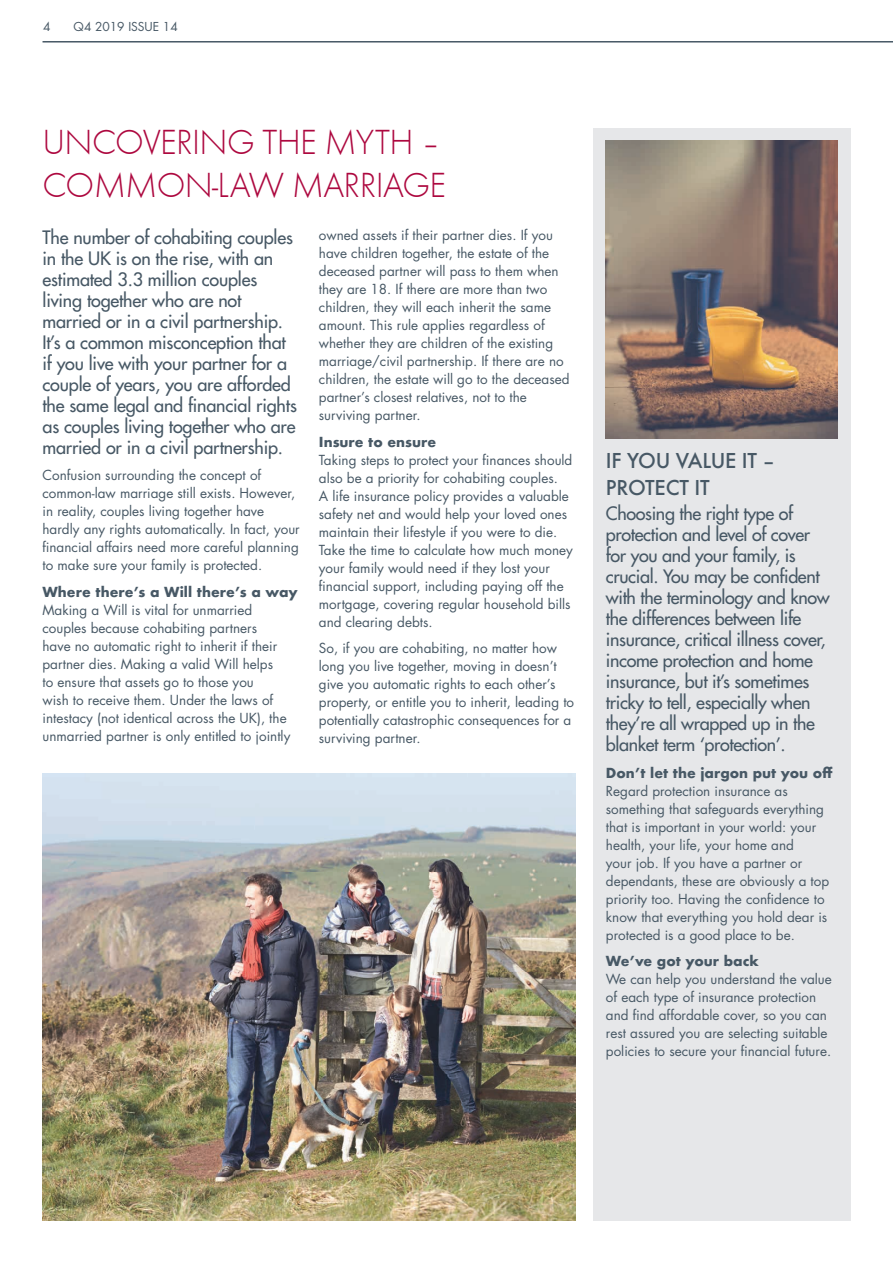
<style>
.page{position:relative;width:893px;height:1263px;background:#fff}
.page>*{position:absolute;margin:0;border:0;box-sizing:border-box;transform-origin:0 0}
.t1{font:36px/43.2px "Futura T Light";letter-spacing:-.02em;color:#ad083f}
.t2{font:500 22.5px/27px "Futura T";letter-spacing:-.005em;color:#475865}
.t3{font:18px/21px "Futura";letter-spacing:-.01em;color:#475865}
.t4{font:13.5px/18px "Futura";color:#475865}
.t5{font:700 13.5px "Futura";color:#475865}
.t6{font:12px "Futura";color:#475865}
</style>
<div class="page">
<hr style="left:43px;top:41px;width:850px;height:2px;background:#475865">
<img style="left:43px;top:774px;width:532px;height:446px">
<div style="left:593px;top:128px;width:257px;height:1092px;background:#e6e7e9"></div>
<img style="left:606px;top:140px;width:232px;height:298px">
<p class="t6" style="left:43px;top:18px;width:9px">4</p>
<p class="t6" style="left:74px;top:18px;width:106px">Q4 2019 ISSUE 14</p>
<h1 class="t1" style="left:43px;top:121px;width:405px">UNCOVERING THE MYTH –<br>COMMON-LAW MARRIAGE</h1>
<p class="t3" style="left:43px;top:227px;width:256px">The number of cohabiting couples in the UK is on the rise, with an estimated 3.3 million couples living together who are not married or in a civil partnership.<br>It’s a common misconception that if you live with your partner for a couple of years, you are afforded the same legal and financial rights as couples living together who are married or in a civil partnership.</p>
<p class="t4" style="left:43px;top:466px;width:259px">Confusion surrounding the concept of common-law marriage still exists. However, in reality, couples living together have hardly any rights automatically. In fact, your financial affairs need more careful planning to make sure your family is protected.</p>
<p class="t5" style="left:43px;top:582px;width:257px">Where there’s a Will there’s a way</p>
<p class="t4" style="left:43px;top:601px;width:249px">Making a Will is vital for unmarried couples because cohabiting partners<br>have no automatic right to inherit if their partner dies. Making a valid Will helps<br>to ensure that assets go to those you<br>wish to receive them. Under the laws of intestacy (not identical across the UK), the unmarried partner is only entitled to jointly</p>
<p class="t4" style="left:319px;top:226px;width:252px">owned assets if their partner dies. If you have children together, the estate of the deceased partner will pass to them when they are 18. If there are more than two children, they will each inherit the same amount. This rule applies regardless of whether they are children of the existing marriage/civil partnership. If there are no children, the estate will go to the deceased partner’s closest relatives, not to the surviving partner.</p>
<p class="t5" style="left:319px;top:432px;width:119px">Insure to ensure</p>
<p class="t4" style="left:319px;top:450px;width:255px">Taking steps to protect your finances should also be a priority for cohabiting couples.<br>A life insurance policy provides a valuable safety net and would help your loved ones maintain their lifestyle if you were to die.<br>Take the time to calculate how much money your family would need if they lost your financial support, including paying off the mortgage, covering regular household bills and clearing debts.</p>
<p class="t4" style="left:319px;top:639px;width:257px">So, if you are cohabiting, no matter how long you live together, moving in doesn’t give you automatic rights to each other’s property, or entitle you to inherit, leading to potentially catastrophic consequences for a surviving partner.</p>
<h2 class="t2" style="left:606px;top:447px;width:171px">IF YOU VALUE IT –<br>PROTECT IT</h2>
<p class="t3" style="left:606px;top:503px;width:225px">Choosing the right type of protection and level of cover for you and your family, is crucial. You may be confident with the terminology and know the differences between life insurance, critical illness cover, income protection and home insurance, but it’s sometimes tricky to tell, especially when they’re all wrapped up in the blanket term ‘protection’.</p>
<p class="t5" style="left:606px;top:763px;width:228px">Don’t let the jargon put you off</p>
<p class="t4" style="left:606px;top:782px;width:225px">Regard protection insurance as something that safeguards everything that is important in your world: your health, your life, your home and<br>your job. If you have a partner or dependants, these are obviously a top priority too. Having the confidence to know that everything you hold dear is protected is a good place to be.</p>
<p class="t5" style="left:606px;top:951px;width:155px">We’ve got your back</p>
<p class="t4" style="left:606px;top:970px;width:227px">We can help you understand the value of each type of insurance protection and find affordable cover, so you can rest assured you are selecting suitable policies to secure your financial future.</p>
</div>
